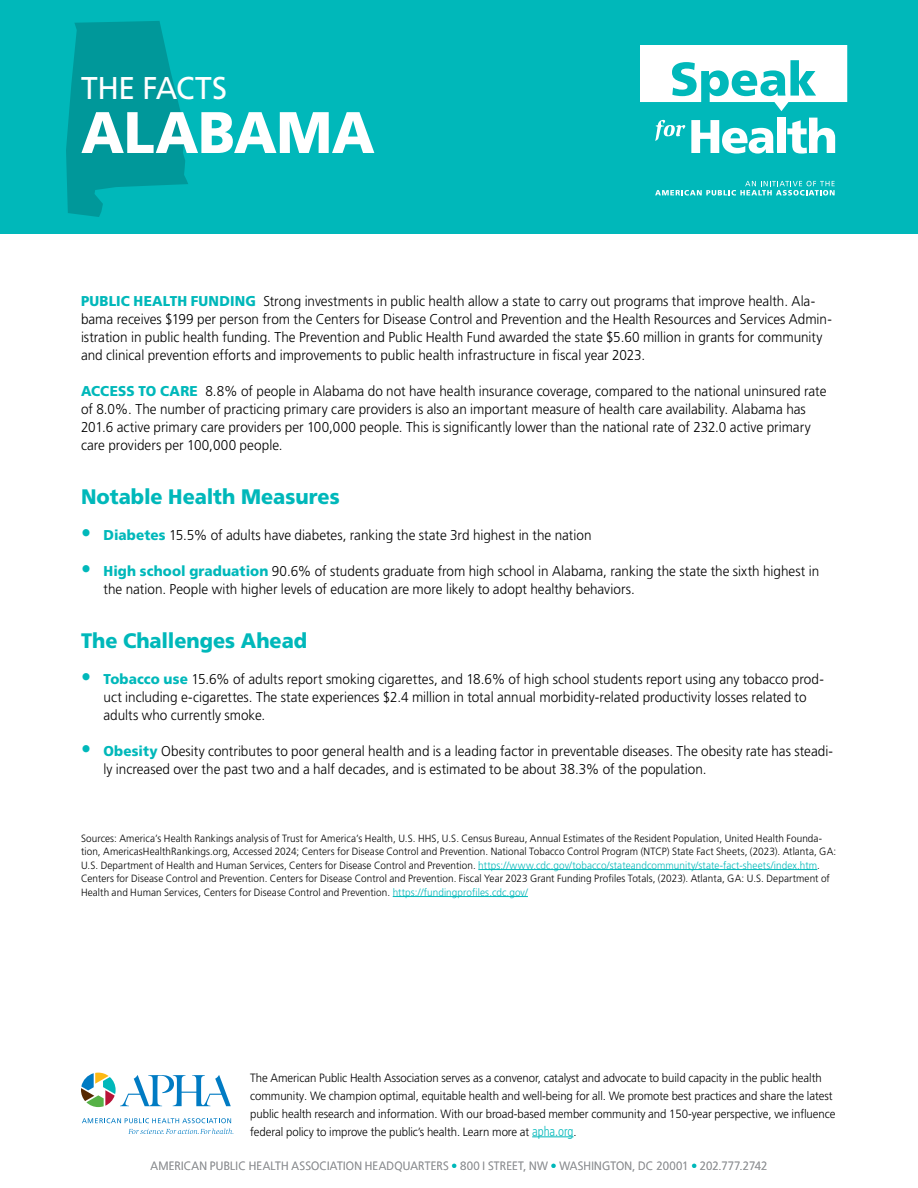
<style>
.page{position:relative;width:918px;height:1188px;background:#fff}
.page>*{position:absolute;margin:0;border:0;box-sizing:border-box;transform-origin:0 0}
.xx_title{font:900 58.5px "Frutiger LT Pro";letter-spacing:-.01em;color:#fff;scale:.95 1}
.xx_title-2{font:31.5px "Frutiger LT Pro";letter-spacing:-.01em;color:#fff;scale:.95 1}
.xx_head_2{font:900 21px "Frutiger LT Pro";color:#00b8ba;scale:.95 1}
.XX_body{font:300 14.25px/18px "Frutiger LT Pro";color:#000;scale:.95 1}
.t1{font:300 12px/18px "Frutiger LT Pro";letter-spacing:-.005em;color:#000;scale:.95 1}
.XX_body-2{font:300 12px "Frutiger LT Pro";letter-spacing:.02em;color:#939598;scale:.95 1}
.xx_source{font:300 10.5px/13.5px "Frutiger LT Pro";letter-spacing:.01em;color:#000;scale:.95 1}
.s1{font-weight:900;color:#00b8ba}
.s2{font-weight:900;font-size:21px;color:#00b8ba}
.s3{color:#00b8ba}
.s4{font-stretch:condensed;font-size:13.5px;color:#00b8ba}
</style>
<div class="page">
<div style="left:0;top:0;width:918px;height:234px;background:#00b8ba"></div>
<svg style="left:655px;top:181px;width:180px;height:14px"></svg>
<svg style="left:640px;top:45px;width:207px;height:66px"></svg>
<svg style="left:655px;top:120px;width:30px;height:21px"></svg>
<svg style="left:691px;top:120px;width:83px;height:34px"></svg>
<div style="left:777px;top:118px;width:9px;height:35px;background:#fff"></div>
<svg style="left:787px;top:118px;width:48px;height:36px"></svg>
<hr style="left:532px;top:1137px;width:41px;height:1px;background:#00b8ba">
<svg style="left:128px;top:1129px;width:106px;height:5px"></svg>
<svg style="left:82px;top:1118px;width:149px;height:5px"></svg>
<svg style="left:81px;top:1073px;width:150px;height:34px"></svg>
<svg style="left:66px;top:21px;width:124px;height:196px"></svg>
<hr style="left:478px;top:869px;width:339px;height:1px;background:#00b8ba">
<hr style="left:393px;top:896px;width:135px;height:1px;background:#00b8ba">
<p class="xx_title-2" style="left:81px;top:70px;width:155px">THE FACTS</p>
<p class="xx_title" style="left:81px;top:97px;width:311px">ALABAMA</p>
<p class="XX_body" style="left:81px;top:292px;width:792px"><span class="s1">PUBLIC HEALTH FUNDING</span> Strong investments in public health allow a state to carry out programs that improve health. Ala&shy;bama receives $199 per person from the Centers for Disease Control and Prevention and the Health Resources and Services Admin&shy;istration in public health funding. The Prevention and Public Health Fund awarded the state $5.60 million in grants for community and clinical prevention efforts and improvements to public health infrastructure in fiscal year 2023.</p>
<p class="XX_body" style="left:81px;top:382px;width:786px"><span class="s1">ACCESS TO CARE</span> 8.8% of people in Alabama do not have health insurance coverage, compared to the national uninsured rate of 8.0%. The number of practicing primary care providers is also an important measure of health care availability. Alabama has 201.6 active primary care providers per 100,000 people. This is significantly lower than the national rate of 232.0 active primary care providers per 100,000 people.</p>
<p class="xx_head_2" style="left:81px;top:484px;width:274px">Notable Health Measures</p>
<p class="XX_body" style="left:81px;top:526px;width:539px"><span class="s2">•</span> <span class="s1">Diabetes</span> 15.5% of adults have diabetes, ranking the state 3rd highest in the nation</p>
<p class="XX_body" style="left:104px;top:562px;width:755px;text-indent:-22px"><span class="s2">•</span> <span class="s1">High school graduation</span> 90.6% of students graduate from high school in Alabama, ranking the state the sixth highest in the nation. People with higher levels of education are more likely to adopt healthy behaviors.</p>
<p class="xx_head_2" style="left:81px;top:628px;width:240px">The Challenges Ahead</p>
<p class="XX_body" style="left:104px;top:670px;width:760px;text-indent:-22px"><span class="s2">•</span> <span class="s1">Tobacco use</span> 15.6% of adults report smoking cigarettes, and 18.6% of high school students report using any tobacco prod&shy;uct including e-cigarettes. The state experiences $2.4 million in total annual morbidity-related productivity losses related to adults who currently smoke.</p>
<p class="XX_body" style="left:104px;top:742px;width:769px;text-indent:-22px"><span class="s2">•</span> <span class="s1">Obesity</span> Obesity contributes to poor general health and is a leading factor in preventable diseases. The obesity rate has steadi&shy;ly increased over the past two and a half decades, and is estimated to be about 38.3% of the population.</p>
<p class="xx_source" style="left:81px;top:831px;width:797px">Sources: America’s Health Rankings analysis of Trust for America’s Health, U.S. HHS, U.S. Census Bureau, Annual Estimates of the Resident Population, United Health Founda&shy;tion, AmericasHealthRankings.org, Accessed 2024; Centers for Disease Control and Prevention. National Tobacco Control Program (NTCP) State Fact Sheets, (2023). Atlanta, GA:<br>U.S. Department of Health and Human Services, Centers for Disease Control and Prevention. <span class="s3">https://www.cdc.gov/tobacco/stateandcommunity/state-fact-sheets/index.htm</span>.<br>Centers for Disease Control and Prevention. Centers for Disease Control and Prevention. Fiscal Year 2023 Grant Funding Profiles Totals, (2023). Atlanta, GA: U.S. Department of Health and Human Services, Centers for Disease Control and Prevention. <span class="s3">https://fundingprofiles.cdc.gov/</span></p>
<p class="t1" style="left:250px;top:1068px;width:618px">The American Public Health Association serves as a convenor, catalyst and advocate to build capacity in the public health community. We champion optimal, equitable health and well-being for all. We promote best practices and share the latest public health research and information. With our broad-based member community and 150-year perspective, we influence federal policy to improve the public’s health. Learn more at <span class="s4">apha.org</span>.</p>
<p class="XX_body-2" style="left:151px;top:1159px;width:651px">AMERICAN PUBLIC HEALTH ASSOCIATION HEADQUARTERS <span class="s3">•</span> 800 I STREET, NW <span class="s3">•</span> WASHINGTON, DC 20001 <span class="s3">•</span> 202.777.2742</p>
</div>
